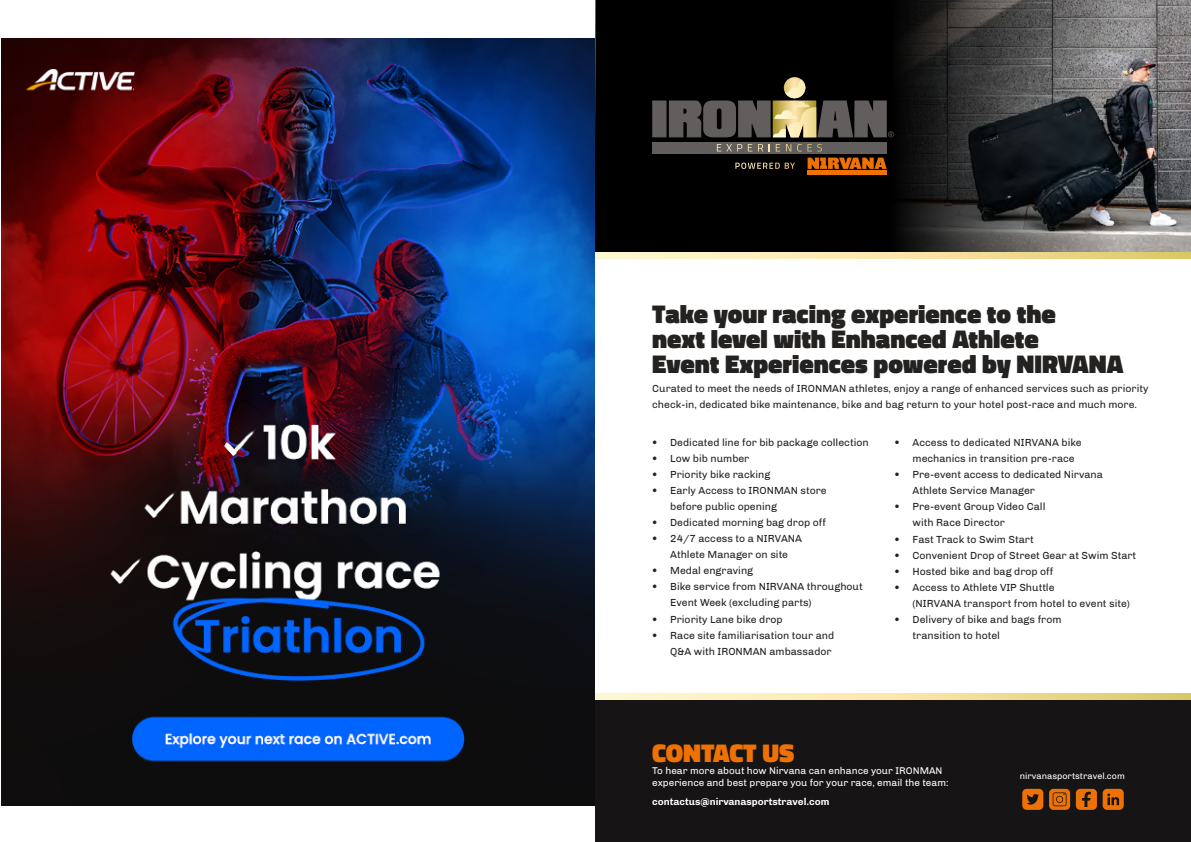
<style>
.page{position:relative;width:1191px;height:842px;background:#fff}
.page>*{position:absolute;margin:0;border:0;box-sizing:border-box;transform-origin:0 0}
.t1{font:900 26px/25px "Titillium Web";color:#242220}
.t2{font:900 26px "Titillium Web";color:#ee7203}
.t3{font:10.5px/16px "Chivo";color:#242220}
.t4{font:10px/12px "Chivo";color:#fff}
.t5{font:700 10px "Chivo";color:#fff}
.t6{font:9px "Chivo";color:#fff}
.s1{font-family:"Gotham";font-weight:900}
</style>
<div class="page">
<img style="left:1px;top:39px;width:593px;height:767px">
<div style="left:595px;top:700px;width:596px;height:142px;background:#161414"></div>
<img style="left:1130px;top:0;width:61px;height:252px">
<svg style="left:595px;top:0;width:535px;height:252px;background:#1c1d1d"></svg>
<svg style="left:595px;top:252px;width:596px;height:7px;background:#f3e3a3"></svg>
<svg style="left:595px;top:693px;width:596px;height:6px;background:#f3e3a3"></svg>
<div style="left:652px;top:100px;width:14px;height:37px;background:#625e5d"></div>
<svg style="left:784px;top:77px;width:21px;height:21px"></svg>
<hr style="left:807px;top:171px;width:79px;height:4px;background:#ee7203">
<svg style="left:807px;top:158px;width:79px;height:11px"></svg>
<svg style="left:735px;top:163px;width:60px;height:6px"></svg>
<div style="left:652px;top:142px;width:234px;height:11px;background:#625e5d"></div>
<svg style="left:669px;top:79px;width:225px;height:58px;background:#4a463c"></svg>
<svg style="left:717px;top:144px;width:25px;height:7px"></svg>
<svg style="left:748px;top:144px;width:4px;height:7px"></svg>
<svg style="left:758px;top:144px;width:5px;height:7px"></svg>
<svg style="left:769px;top:144px;width:11px;height:7px"></svg>
<svg style="left:786px;top:144px;width:5px;height:7px"></svg>
<svg style="left:797px;top:144px;width:25px;height:8px"></svg>
<svg style="left:1022px;top:789px;width:21px;height:21px"></svg>
<svg style="left:1049px;top:789px;width:74px;height:21px"></svg>
<h1 class="t1" style="left:652px;top:301px;width:472px">Take your racing experience to the<br>next level with Enhanced Athlete<br>Event Experiences powered by NIRVANA</h1>
<p class="t3" style="left:652px;top:381px;width:498px">Curated to meet the needs of IRONMAN athletes, enjoy a range of enhanced services such as priority check-in, dedicated bike maintenance, bike and bag return to your hotel post-race and much more.</p>
<p class="t3" style="left:652px;top:435px;width:218px"><span class="s1">•</span> Dedicated line for bib package collection</p>
<p class="t3" style="left:652px;top:451px;width:99px"><span class="s1">•</span> Low bib number</p>
<p class="t3" style="left:652px;top:467px;width:120px"><span class="s1">•</span> Priority bike racking</p>
<p class="t3" style="left:670px;top:483px;width:158px;text-indent:-18px"><span class="s1">•</span> Early Access to IRONMAN store before public opening</p>
<p class="t3" style="left:652px;top:515px;width:175px"><span class="s1">•</span> Dedicated morning bag drop off</p>
<p class="t3" style="left:652px;top:531px;width:151px;text-align:center"><span class="s1">•</span> 24/7 access to a NIRVANA<br>Athlete Manager on site</p>
<p class="t3" style="left:652px;top:563px;width:102px"><span class="s1">•</span> Medal engraving</p>
<p class="t3" style="left:670px;top:579px;width:194px;text-indent:-18px"><span class="s1">•</span> Bike service from NIRVANA throughout<br>Event Week (excluding parts)</p>
<p class="t3" style="left:652px;top:611px;width:132px"><span class="s1">•</span> Priority Lane bike drop</p>
<p class="t3" style="left:652px;top:627px;width:184px;text-align:right"><span class="s1">•</span> Race site familiarisation tour and<br>Q&amp;A with IRONMAN ambassador</p>
<p class="t3" style="left:912px;top:435px;width:171px;text-indent:-18px"><span class="s1">•</span> Access to dedicated NIRVANA bike mechanics in transition pre-race</p>
<p class="t3" style="left:912px;top:467px;width:192px;text-indent:-18px"><span class="s1">•</span> Pre-event access to dedicated Nirvana<br>Athlete Service Manager</p>
<p class="t3" style="left:912px;top:499px;width:134px;text-indent:-18px"><span class="s1">•</span> Pre-event Group Video Call with Race Director</p>
<p class="t3" style="left:894px;top:531px;width:141px"><span class="s1">•</span> Fast Track to Swim Start</p>
<p class="t3" style="left:894px;top:547px;width:243px"><span class="s1">•</span> Convenient Drop of Street Gear at Swim Start</p>
<p class="t3" style="left:894px;top:563px;width:160px"><span class="s1">•</span> Hosted bike and bag drop off</p>
<p class="t3" style="left:912px;top:579px;width:219px;text-indent:-18px"><span class="s1">•</span> Access to Athlete VIP Shuttle<br>(NIRVANA transport from hotel to event site)</p>
<p class="t3" style="left:912px;top:611px;width:150px;text-indent:-18px"><span class="s1">•</span> Delivery of bike and bags from transition to hotel</p>
<h1 class="t2" style="left:652px;top:733px;width:143px">CONTACT US</h1>
<p class="t4" style="left:652px;top:764px;width:298px">To hear more about how Nirvana can enhance your IRONMAN experience and best prepare you for your race, email the team:</p>
<p class="t5" style="left:652px;top:795px;width:179px">contactus@nirvanasportstravel.com</p>
<p class="t6" style="left:1019px;top:771px;width:106px">nirvanasportstravel.com</p>
</div>
